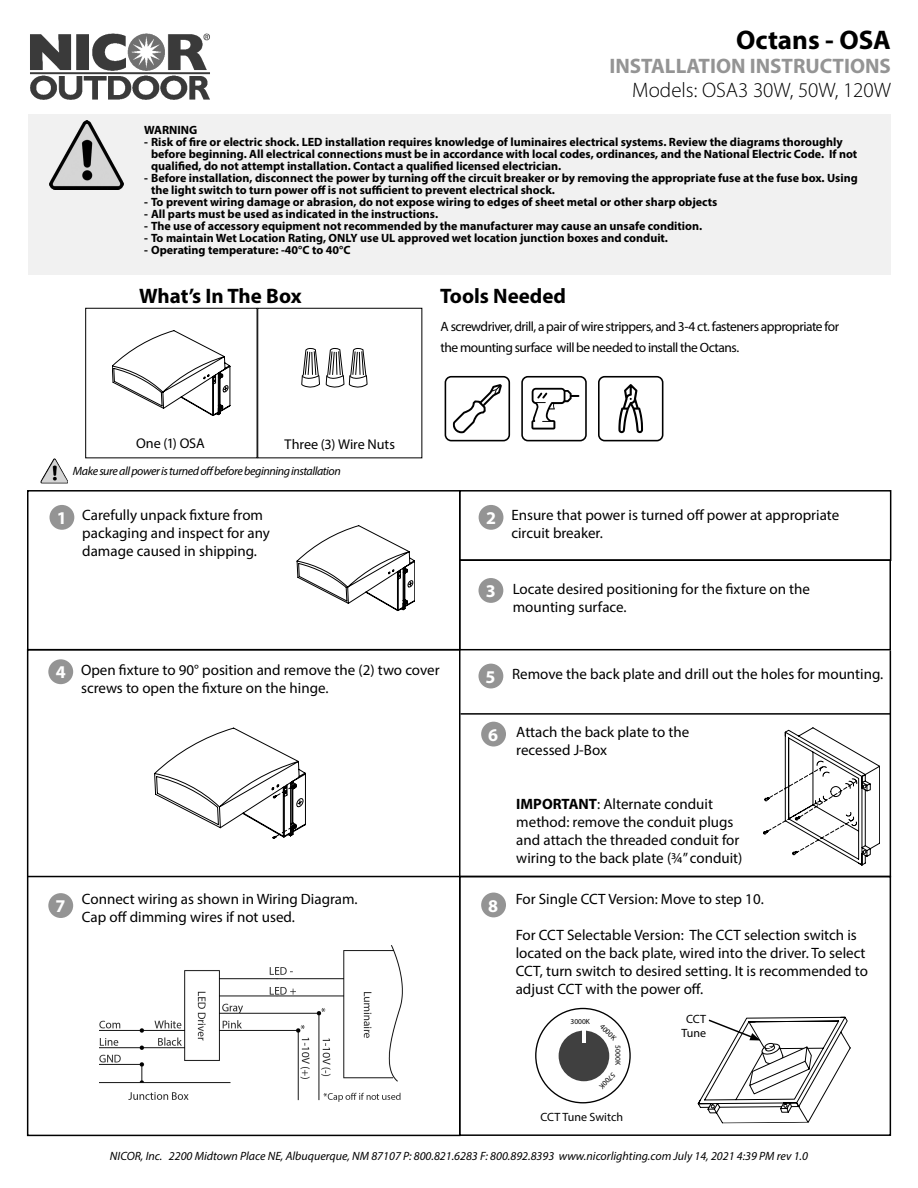
<style>
.page{position:relative;width:918px;height:1188px;background:#fff}
.page>*{position:absolute;margin:0;border:0;box-sizing:border-box;transform-origin:0 0}
.t1{font:700 27px "Myriad Pro";color:#000}
.t2{font:700 21px "Myriad Pro";color:#000}
.t3{font:700 21px "Myriad Pro";color:#949494}
.t4{font:300 21px "Myriad Pro";color:#000}
.t5{font:700 18px "Myriad Pro";color:#fff}
.t6{font:15px/18px "Myriad Pro";color:#000}
.t7{font:14.1px "Myriad Pro";letter-spacing:-.005em;color:#000}
.t8{font:13.5px/21.3px "Myriad Pro";letter-spacing:-.035em;color:#000}
.t9{font:700 12px/12px "Myriad Pro";color:#000}
.t10{font:italic 12px "Myriad Pro";color:#000}
.t11{font:italic 12px "Myriad Pro";letter-spacing:-.035em;color:#000}
.t12{font:12px "Myriad Pro";color:#000}
.t13{font:7.5px "Myriad Pro";color:#000}
.s1{font-weight:700}
</style>
<div class="page">
<div style="left:459px;top:876px;width:432px;height:260px;border:2px solid #000"></div>
<div style="left:27px;top:490px;width:433px;height:160px;border:2px solid #000"></div>
<img style="left:30px;top:33px;width:180px;height:67px">
<div style="left:28px;top:114px;width:863px;height:161px;background:#f1f1f1"></div>
<img style="left:50px;top:121px;width:74px;height:68px">
<div style="left:479px;top:578px;width:24px;height:25px;background:#949494;border-radius:50%"></div>
<div style="left:50px;top:505px;width:24px;height:25px;background:#949494;border-radius:50%"></div>
<div style="left:48px;top:659px;width:25px;height:25px;background:#949494;border-radius:50%"></div>
<div style="left:479px;top:505px;width:24px;height:25px;background:#949494;border-radius:50%"></div>
<div style="left:459px;top:559px;width:432px;height:91px;border:2px solid #000"></div>
<div style="left:27px;top:649px;width:433px;height:487px;border:2px solid #000"></div>
<div style="left:459px;top:490px;width:432px;height:71px;border:2px solid #000"></div>
<div style="left:598px;top:376px;width:65px;height:65px;border:2px solid #000;border-radius:6px"></div>
<svg style="left:618px;top:384px;width:25px;height:49px"></svg>
<div style="left:445px;top:376px;width:65px;height:65px;border:2px solid #000;border-radius:6px"></div>
<svg style="left:453px;top:384px;width:49px;height:49px"></svg>
<div style="left:521px;top:376px;width:66px;height:65px;border:2px solid #000;border-radius:6px"></div>
<svg style="left:531px;top:388px;width:48px;height:42px"></svg>
<div style="left:479px;top:664px;width:24px;height:24px;background:#949494;border-radius:50%"></div>
<img style="left:40px;top:458px;width:28px;height:25px">
<div style="left:481px;top:722px;width:25px;height:25px;background:#949494;border-radius:50%"></div>
<div style="left:481px;top:893px;width:25px;height:24px;background:#949494;border-radius:50%"></div>
<div style="left:48px;top:893px;width:25px;height:25px;background:#949494;border-radius:50%"></div>
<hr style="left:28px;top:876px;width:862px;height:1px;background:#000">
<svg style="left:154px;top:728px;width:152px;height:111px"></svg>
<svg style="left:764px;top:727px;width:116px;height:139px"></svg>
<hr style="left:460px;top:713px;width:431px;height:2px;background:#000">
<hr style="left:890px;top:650px;width:1px;height:227px;background:#000">
<svg style="left:112px;top:330px;width:118px;height:86px"></svg>
<svg style="left:297px;top:526px;width:118px;height:85px"></svg>
<div style="left:559px;top:1031px;width:50px;height:50px;background:#404040;border-radius:50%"></div>
<hr style="left:582px;top:1030px;width:4px;height:13px;background:#fff">
<svg style="left:697px;top:1016px;width:154px;height:107px"></svg>
<svg style="left:301px;top:348px;width:19px;height:40px"></svg>
<svg style="left:326px;top:348px;width:41px;height:40px"></svg>
<img style="left:99px;top:946px;width:304px;height:156px">
<p class="t1" style="left:736px;top:22px;width:156px">Octans - OSA</p>
<p class="t3" style="left:609px;top:52px;width:283px">INSTALLATION INSTRUCTIONS</p>
<p class="t4" style="left:632px;top:78px;width:260px">Models: OSA3 30W, 50W, 120W</p>
<p class="t9" style="left:144px;top:124px;width:55px">WARNING</p>
<p class="t9" style="left:151px;top:136px;width:708px;text-indent:-7px">- Risk of fire or electric shock. LED installation requires knowledge of luminaires electrical systems. Review the diagrams thoroughly before beginning. All electrical connections must be in accordance with local codes, ordinances, and the National Electric Code. If not qualified, do not attempt installation. Contact a qualified licensed electrician.</p>
<p class="t9" style="left:151px;top:172px;width:708px;text-indent:-7px">- Before installation, disconnect the power by turning off the circuit breaker or by removing the appropriate fuse at the fuse box. Using the light switch to turn power off is not sufficient to prevent electrical shock.</p>
<p class="t9" style="left:144px;top:196px;width:575px">- To prevent wiring damage or abrasion, do not expose wiring to edges of sheet metal or other sharp objects</p>
<p class="t9" style="left:144px;top:208px;width:295px">- All parts must be used as indicated in the instructions.</p>
<p class="t9" style="left:144px;top:220px;width:560px">- The use of accessory equipment not recommended by the manufacturer may cause an unsafe condition.</p>
<p class="t9" style="left:144px;top:232px;width:525px">- To maintain Wet Location Rating, ONLY use UL approved wet location junction boxes and conduit.</p>
<p class="t9" style="left:144px;top:244px;width:208px">- Operating temperature: -40°C to 40°C</p>
<p class="t2" style="left:139px;top:282px;width:164px">What’s In The Box</p>
<p class="t7" style="left:136px;top:435px;width:70px">One (1) OSA</p>
<p class="t7" style="left:285px;top:436px;width:112px">Three (3) Wire Nuts</p>
<p class="t11" style="left:73px;top:464px;width:270px">Make sure all power is turned off before beginning installation</p>
<p class="t5" style="left:57px;top:506px;width:11px">1</p>
<p class="t6" style="left:82px;top:506px;width:189px">Carefully unpack fixture from packaging and inspect for any damage caused in shipping.</p>
<p class="t2" style="left:440px;top:282px;width:127px">Tools Needed</p>
<p class="t8" style="left:441px;top:315px;width:400px">A screwdriver, drill, a pair of wire strippers, and 3-4 ct. fasteners appropriate for the mounting surface will be needed to install the Octans.</p>
<p class="t5" style="left:486px;top:506px;width:11px">2</p>
<p class="t6" style="left:511px;top:506px;width:329px">Ensure that power is turned off power at appropriate circuit breaker.</p>
<p class="t5" style="left:486px;top:579px;width:11px">3</p>
<p class="t6" style="left:513px;top:579px;width:299px">Locate desired positioning for the fixture on the</p>
<p class="t6" style="left:513px;top:597px;width:115px">mounting surface.</p>
<p class="t5" style="left:56px;top:661px;width:11px">4</p>
<p class="t6" style="left:81px;top:661px;width:360px">Open fixture to 90° position and remove the (2) two cover screws to open the fixture on the hinge.</p>
<p class="t5" style="left:486px;top:665px;width:11px">5</p>
<p class="t6" style="left:512px;top:665px;width:373px">Remove the back plate and drill out the holes for mounting.</p>
<p class="t5" style="left:488px;top:723px;width:11px">6</p>
<p class="t6" style="left:516px;top:723px;width:175px">Attach the back plate to the recessed J-Box</p>
<p class="t6" style="left:516px;top:795px;width:228px"><span class="s1">IMPORTANT</span>: Alternate conduit method: remove the conduit plugs and attach the threaded conduit for wiring to the back plate (3/4” conduit)</p>
<p class="t5" style="left:55px;top:895px;width:11px">7</p>
<p class="t5" style="left:488px;top:894px;width:11px">8</p>
<p class="t6" style="left:516px;top:889px;width:250px">For Single CCT Version: Move to step 10.</p>
<p class="t6" style="left:516px;top:925px;width:354px">For CCT Selectable Version: The CCT selection switch is located on the back plate, wired into the driver. To select CCT, turn switch to desired setting. It is recommended to adjust CCT with the power off.</p>
<p class="t13" style="left:571px;top:1016px;width:21px">3000K</p>
<p class="t13" style="left:605px;top:1022px;width:21px;rotate:45deg">4000K</p>
<p class="t13" style="left:623px;top:1045px;width:21px;rotate:90deg">5000K</p>
<p class="t13" style="left:618px;top:1077px;width:21px;rotate:135deg">5700K</p>
<p class="t6" style="left:82px;top:890px;width:277px">Connect wiring as shown in Wiring Diagram.</p>
<p class="t6" style="left:82px;top:908px;width:214px">Cap off dimming wires if not used.</p>
<p class="t12" style="left:686px;top:1011px;width:21px">CCT</p>
<p class="t12" style="left:681px;top:1026px;width:26px">Tune</p>
<p class="t12" style="left:540px;top:1109px;width:84px">CCT Tune Switch</p>
<p class="t10" style="left:110px;top:1148px;width:700px">NICOR, Inc. 2200 Midtown Place NE, Albuquerque, NM 87107 P: 800.821.6283 F: 800.892.8393 www.nicorlighting.com July 14, 2021 4:39 PM rev 1.0</p>
</div>
